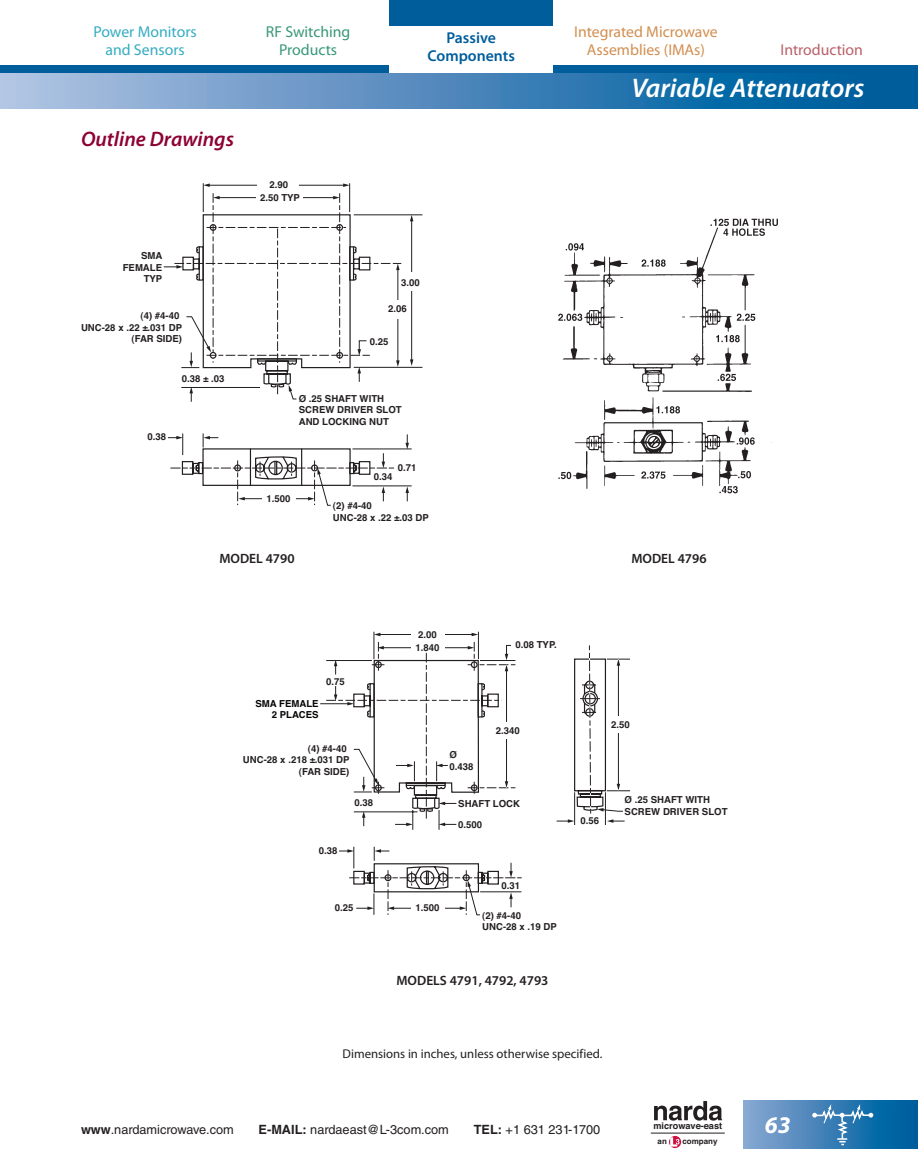
<style>
.page{position:relative;width:918px;height:1175px;background:#fff}
.page>*{position:absolute;margin:0;border:0;box-sizing:border-box;transform-origin:0 0}
.HB-HeaderBand{font:italic 600 27px "Myriad Pro";color:#fff}
.FF-FooterFolio{font:italic 700 24px "Myriad Pro";color:#fff}
.ST1-SubTitles1col{font:italic 600 21px "Myriad Pro";color:#8d0233}
.t1{font:15.75px/18px "Myriad Pro";color:#d28e50;text-align:center}
.t2{font:15.75px/18px "Myriad Pro";color:#34acc2;text-align:center}
.t3{font:15.75px/18px "Myriad Pro";color:#389779;text-align:center}
.t4{font:600 15.75px/18px "Myriad Pro";color:#005d9c;text-align:center}
.t5{font:15.75px "Myriad Pro";color:#b96068}
.DrawingCaption{font:600 13.5px "Myriad Pro";color:#231f20}
.t6{font:12.75px "Helvetica LT Std";color:#231f20}
.NC-NotesCentered{font:12.75px "Myriad Pro";color:#231f20}
.t7{font:700 9.6px/11.6px "Helvetica";color:#231f20}
.t8{font:700 9.6px/11.6px "Helvetica";color:#040503;text-align:right}
.t9{font:700 9.15px "Helvetica";color:#231f20}
.t10{font:700 7.95px "Helvetica";color:#231f20}
.s1{font-weight:700}
</style>
<div class="page">
<div style="left:743px;top:1100px;width:175px;height:48px;background:linear-gradient(to right,#8aa6d1,#00599a)"></div>
<svg style="left:812px;top:1103px;width:62px;height:42px;background:#4588ba"></svg>
<hr style="left:651px;top:1132px;width:74px;height:1px;background:#231f20">
<svg style="left:654px;top:1101px;width:68px;height:19px"></svg>
<svg style="left:669px;top:1135px;width:12px;height:13px"></svg>
<svg style="left:670px;top:1137px;width:10px;height:9px"></svg>
<svg style="left:0;top:73px;width:918px;height:35px;background:#4b89bc"></svg>
<div style="left:0;top:66px;width:918px;height:7px;background:#005d9c"></div>
<div style="left:390px;top:13px;width:163px;height:60px;background:#fff"></div>
<div style="left:390px;top:0;width:163px;height:26px;background:#005d9c"></div>
<img style="left:558px;top:218px;width:220px;height:276px">
<hr style="left:605px;top:792px;width:1px;height:33px;background:#231f20">
<hr style="left:574px;top:792px;width:1px;height:33px;background:#231f20">
<svg style="left:557px;top:819px;width:17px;height:3px"></svg>
<svg style="left:607px;top:819px;width:18px;height:3px"></svg>
<svg style="left:339px;top:846px;width:182px;height:69px"></svg>
<svg style="left:320px;top:631px;width:195px;height:198px"></svg>
<svg style="left:574px;top:645px;width:56px;height:168px"></svg>
<hr style="left:352px;top:485px;width:60px;height:1px;background:#231f20">
<hr style="left:352px;top:448px;width:60px;height:1px;background:#231f20">
<svg style="left:406px;top:434px;width:3px;height:15px"></svg>
<svg style="left:406px;top:486px;width:3px;height:15px"></svg>
<svg style="left:168px;top:433px;width:226px;height:73px"></svg>
<svg style="left:164px;top:183px;width:259px;height:219px"></svg>
<div style="left:390px;top:300px;width:14px;height:19px;background:#fff"></div>
<div style="left:405px;top:272px;width:13px;height:19px;background:#fff"></div>
<h3 class="t2" style="left:93px;top:22px;width:105px">Power Monitors and Sensors</h3>
<h3 class="t1" style="left:574px;top:22px;width:145px">Integrated Microwave<br>Assemblies (IMAs)</h3>
<h3 class="t3" style="left:266px;top:22px;width:86px">RF Switching<br>Products</h3>
<h3 class="t4" style="left:427px;top:28px;width:89px">Passive<br>Components</h3>
<h3 class="t5" style="left:780px;top:40px;width:84px">Introduction</h3>
<p class="ST1-SubTitles1col" style="left:81px;top:125px;width:155px">Outline Drawings</p>
<p class="t7" style="left:123px;top:250px;width:41px;text-align:right">SMA<br>FEMALE<br>TYP</p>
<p class="t7" style="left:81px;top:310px;width:103px;text-align:right">(4) #4-40<br>UNC-28 x .22 ±.031 DP (FAR SIDE)</p>
<p class="t7" style="left:182px;top:373px;width:44px">0.38 ± .03</p>
<p class="t7" style="left:148px;top:431px;width:20px">0.38</p>
<p class="t7" style="left:260px;top:178px;width:42px;line-height:12.8px;text-align:center">2.90<br>2.50 TYP</p>
<p class="t7" style="left:401px;top:276px;width:20px">3.00</p>
<p class="t7" style="left:388px;top:303px;width:20px">2.06</p>
<p class="t7" style="left:370px;top:336px;width:20px">0.25</p>
<p class="t7" style="left:299px;top:393px;width:104px">Ø .25 SHAFT WITH<br>SCREW DRIVER SLOT<br>AND LOCKING NUT</p>
<p class="t7" style="left:266px;top:493px;width:26px">1.500</p>
<p class="t7" style="left:398px;top:462px;width:20px">0.71</p>
<p class="t7" style="left:374px;top:471px;width:20px">0.34</p>
<p class="t7" style="left:333px;top:500px;width:97px">(2) #4-40<br>UNC-28 x .22 ±.03 DP</p>
<p class="DrawingCaption" style="left:219px;top:550px;width:77px">MODEL 4790</p>
<p class="HB-HeaderBand" style="left:631px;top:71px;width:235px">Variable Attenuators</p>
<p class="DrawingCaption" style="left:631px;top:550px;width:77px">MODEL 4796</p>
<p class="t8" style="left:256px;top:697px;width:65px">SMA FEMALE<br>2 PLACES</p>
<p class="t7" style="left:326px;top:675px;width:20px">0.75</p>
<p class="t7" style="left:243px;top:742px;width:108px;text-align:right">(4) #4-40<br>UNC-28 x .218 ±.031 DP (FAR SIDE)</p>
<p class="t7" style="left:319px;top:844px;width:20px">0.38</p>
<p class="t7" style="left:354px;top:797px;width:20px">0.38</p>
<p class="t7" style="left:335px;top:902px;width:20px">0.25</p>
<p class="t7" style="left:418px;top:629px;width:20px">2.00</p>
<p class="t7" style="left:416px;top:642px;width:26px">1.840</p>
<p class="t7" style="left:515px;top:638px;width:43px">0.08 TYP.</p>
<p class="t7" style="left:450px;top:749px;width:26px">Ø<br>0.438</p>
<p class="t7" style="left:496px;top:724px;width:26px">2.340</p>
<p class="t7" style="left:458px;top:797px;width:63px">SHAFT LOCK</p>
<p class="t7" style="left:458px;top:818px;width:26px">0.500</p>
<p class="t7" style="left:416px;top:902px;width:26px">1.500</p>
<p class="t7" style="left:502px;top:879px;width:20px">0.31</p>
<p class="t7" style="left:482px;top:909px;width:76px">(2) #4-40<br>UNC-28 x .19 DP</p>
<p class="DrawingCaption" style="left:396px;top:972px;width:154px">MODELS 4791, 4792, 4793</p>
<p class="t7" style="left:611px;top:719px;width:20px">2.50</p>
<p class="t7" style="left:580px;top:815px;width:20px">0.56</p>
<p class="t7" style="left:625px;top:794px;width:104px">Ø .25 SHAFT WITH<br>SCREW DRIVER SLOT</p>
<p class="NC-NotesCentered" style="left:343px;top:1045px;width:261px">Dimensions in inches, unless otherwise specified.</p>
<h3 class="t6" style="left:81px;top:1121px;width:154px"><span class="s1">www</span>.nardamicrowave.com</h3>
<h3 class="t6" style="left:259px;top:1121px;width:192px"><span class="s1">E-MAIL:</span> nardaeast@L-3com.com</h3>
<h3 class="t6" style="left:474px;top:1121px;width:128px"><span class="s1">TEL:</span> +1 631 231-1700</h3>
<p class="t9" style="left:653px;top:1118px;width:70px">microwave-east</p>
<p class="t10" style="left:658px;top:1135px;width:11px">an</p>
<p class="t10" style="left:682px;top:1135px;width:37px">company</p>
<p class="FF-FooterFolio" style="left:765px;top:1109px;width:27px">63</p>
</div>
